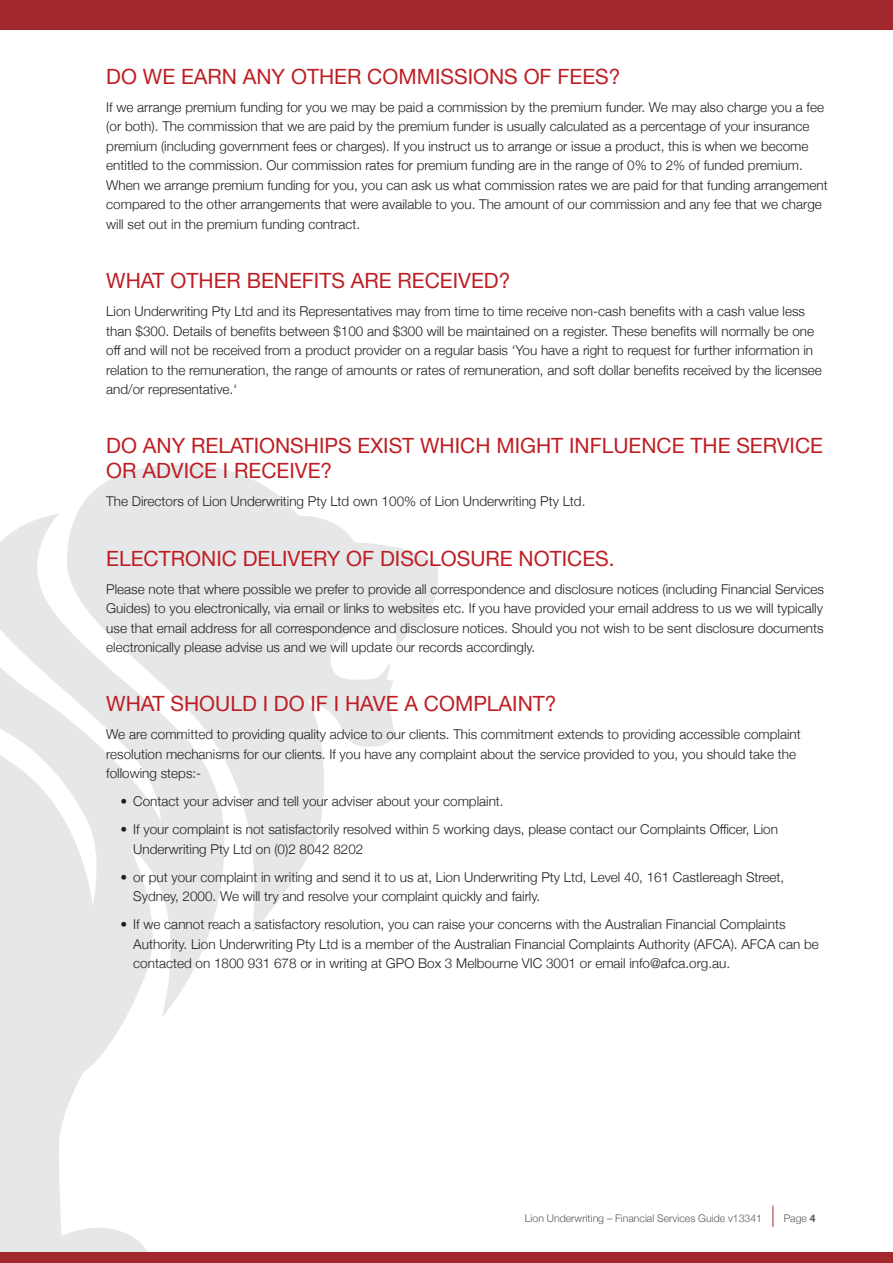
<style>
.page{position:relative;width:893px;height:1263px;background:#fff}
.page>*{position:absolute;margin:0;border:0;box-sizing:border-box;transform-origin:0 0}
._02_Subhead_Red{font:21px/25.2px "Helvetica Neue";color:#be1e23}
._01_Body_Copy_9_13{font:300 13.5px/19.5px "Helvetica Neue";color:#231f20}
.t1{font:300 10.5px "Helvetica Neue";color:#57585a}
.s1{font-weight:700}
</style>
<div class="page">
<svg style="left:77px;top:465px;width:361px;height:468px;fill:#e6e7e9"></svg>
<svg style="left:0;top:514px;width:232px;height:738px;fill:#e6e7e9"></svg>
<svg style="left:772px;top:1205px;width:1px;height:22px"></svg>
<div style="left:0;top:1252px;width:893px;height:11px;background:#a2282d"></div>
<div style="left:0;top:0;width:893px;height:30px;background:#a2282d"></div>
<p class="_02_Subhead_Red" style="left:106px;top:65px;width:516px">DO WE EARN ANY OTHER COMMISSIONS OF FEES?</p>
<p class="_01_Body_Copy_9_13" style="left:106px;top:96px;width:723px">If we arrange premium funding for you we may be paid a commission by the premium funder. We may also charge you a fee (or both). The commission that we are paid by the premium funder is usually calculated as a percentage of your insurance premium (including government fees or charges). If you instruct us to arrange or issue a product, this is when we become entitled to the commission. Our commission rates for premium funding are in the range of 0% to 2% of funded premium.<br>When we arrange premium funding for you, you can ask us what commission rates we are paid for that funding arrangement compared to the other arrangements that were available to you. The amount of our commission and any fee that we charge will set out in the premium funding contract.</p>
<p class="_02_Subhead_Red" style="left:106px;top:269px;width:406px">WHAT OTHER BENEFITS ARE RECEIVED?</p>
<p class="_01_Body_Copy_9_13" style="left:106px;top:300px;width:717px">Lion Underwriting Pty Ltd and its Representatives may from time to time receive non-cash benefits with a cash value less than $300. Details of benefits between $100 and $300 will be maintained on a register. These benefits will normally be one off and will not be received from a product provider on a regular basis ‘You have a right to request for further information in relation to the remuneration, the range of amounts or rates of remuneration, and soft dollar benefits received by the licensee and/or representative.‘</p>
<p class="_02_Subhead_Red" style="left:106px;top:434px;width:718px">DO ANY RELATIONSHIPS EXIST WHICH MIGHT INFLUENCE THE SERVICE<br>OR ADVICE I RECEIVE?</p>
<p class="_01_Body_Copy_9_13" style="left:106px;top:491px;width:481px">The Directors of Lion Underwriting Pty Ltd own 100% of Lion Underwriting Pty Ltd.</p>
<p class="_02_Subhead_Red" style="left:106px;top:547px;width:510px">ELECTRONIC DELIVERY OF DISCLOSURE NOTICES.</p>
<p class="_01_Body_Copy_9_13" style="left:106px;top:578px;width:719px;text-align:justify">Please note that where possible we prefer to provide all correspondence and disclosure notices (including Financial Services Guides) to you electronically, via email or links to websites etc. If you have provided your email address to us we will typically use that email address for all correspondence and disclosure notices. Should you not wish to be sent disclosure documents electronically please advise us and we will update our records accordingly.</p>
<p class="_02_Subhead_Red" style="left:106px;top:692px;width:452px">WHAT SHOULD I DO IF I HAVE A COMPLAINT?</p>
<p class="_01_Body_Copy_9_13" style="left:106px;top:724px;width:696px">We are committed to providing quality advice to our clients. This commitment extends to providing accessible complaint resolution mechanisms for our clients. If you have any complaint about the service provided to you, you should take the following steps:-</p>
<p class="_01_Body_Copy_9_13" style="left:121px;top:791px;width:385px">• Contact your adviser and tell your adviser about your complaint.</p>
<p class="_01_Body_Copy_9_13" style="left:133px;top:819px;width:646px;text-indent:-13px">• If your complaint is not satisfactorily resolved within 5 working days, please contact our Complaints Officer, Lion<br>Underwriting Pty Ltd on (0)2 8042 8202</p>
<p class="_01_Body_Copy_9_13" style="left:133px;top:866px;width:652px;text-indent:-13px">• or put your complaint in writing and send it to us at, Lion Underwriting Pty Ltd, Level 40, 161 Castlereagh Street,<br>Sydney, 2000. We will try and resolve your complaint quickly and fairly.</p>
<p class="_01_Body_Copy_9_13" style="left:133px;top:914px;width:687px;text-indent:-13px">• If we cannot reach a satisfactory resolution, you can raise your concerns with the Australian Financial Complaints<br>Authority. Lion Underwriting Pty Ltd is a member of the Australian Financial Complaints Authority (AFCA). AFCA can be contacted on 1800 931 678 or in writing at GPO Box 3 Melbourne VIC 3001 or email info@afca.org.au.</p>
<p class="t1" style="left:525px;top:1210px;width:239px">Lion Underwriting – Financial Services Guide v13341</p>
<p class="t1" style="left:784px;top:1210px;width:34px">Page <span class="s1">4</span></p>
</div>
